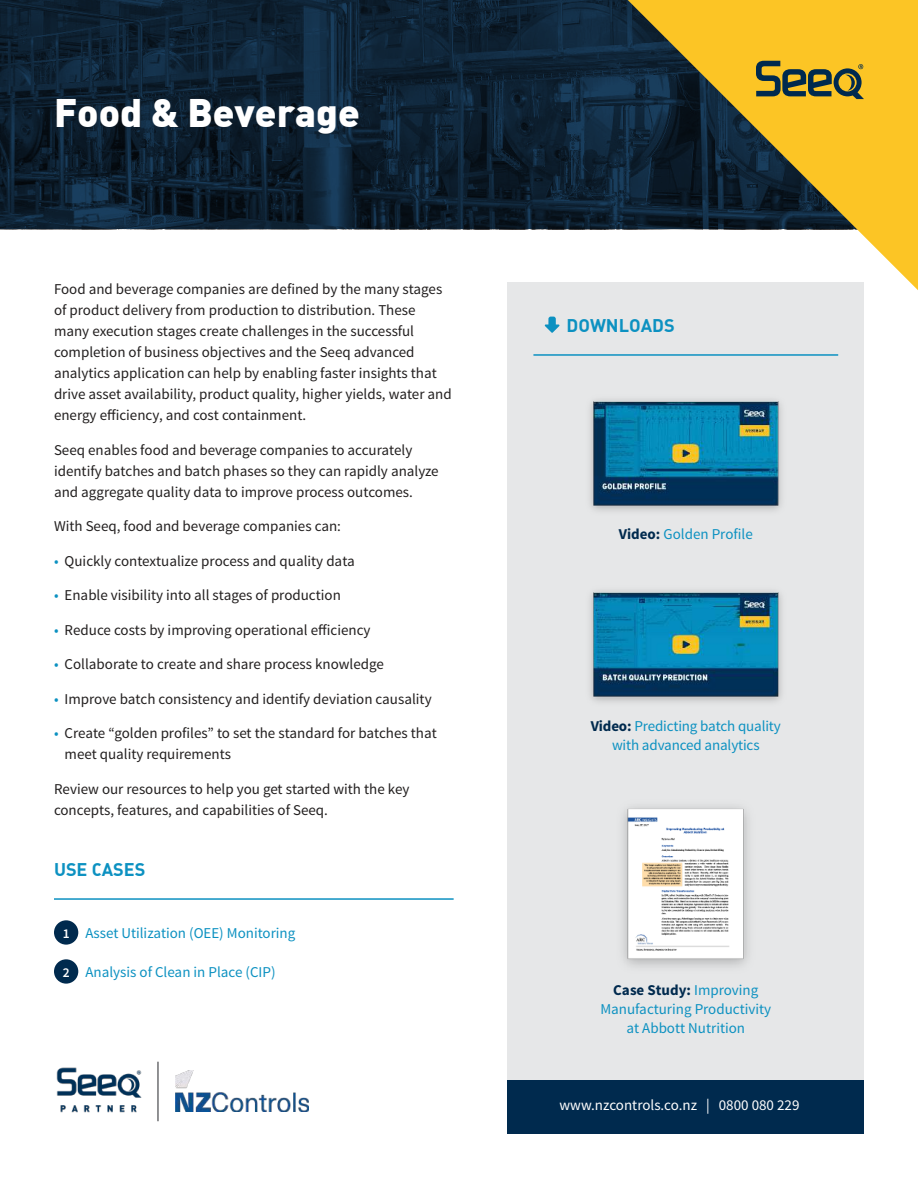
<style>
.page{position:relative;width:918px;height:1188px;background:#fff}
.page>*{position:absolute;margin:0;border:0;box-sizing:border-box;transform-origin:0 0}
.t1{font:900 39px "DIN Alternate";color:#fff}
.t2{font:700 18px "DIN Alternate";color:#0c91c1}
.t3{font:15px/21px "Source Sans Pro";color:#221f1f}
.t4{font:15px/18.8px "Source Sans Pro";color:#0c91c1;text-align:center}
.t5{font:15px "Source Sans Pro";color:#fff}
.t6{font:600 13.5px "Source Sans Pro";color:#fff}
.s1{color:#0c91c1}
.s2{font-weight:700;color:#002a4e}
</style>
<div class="page">
<svg style="left:0;top:0;width:628px;height:229px;background:#0e2234"></svg>
<svg style="left:628px;top:0;width:290px;height:290px;fill:#fcc525"></svg>
<svg style="left:756px;top:61px;width:108px;height:38px;background:#8c8036"></svg>
<div style="left:508px;top:283px;width:356px;height:851px;background:#e6e7e8"></div>
<hr style="left:533px;top:354px;width:305px;height:2px;background:#0c91c1">
<svg style="left:544px;top:317px;width:16px;height:16px"></svg>
<img style="left:623px;top:806px;width:126px;height:161px">
<div style="left:508px;top:1080px;width:356px;height:54px;background:#002a4e"></div>
<hr style="left:54px;top:898px;width:400px;height:2px;background:#0c91c1">
<div style="left:54px;top:920px;width:24px;height:25px;background:#002a4e;border-radius:50%"></div>
<div style="left:54px;top:959px;width:24px;height:25px;background:#002a4e;border-radius:50%"></div>
<img style="left:590px;top:399px;width:192px;height:112px">
<img style="left:590px;top:590px;width:192px;height:112px">
<img style="left:56px;top:1067px;width:86px;height:46px">
<hr style="left:157px;top:1062px;width:2px;height:59px;background:#6d6e71">
<img style="left:175px;top:1071px;width:134px;height:40px">
<h1 class="t1" style="left:54px;top:99px;width:307px">Food &amp; Beverage</h1>
<p class="t3" style="left:54px;top:280px;width:399px">Food and beverage companies are defined by the many stages of product delivery from production to distribution. These many execution stages create challenges in the successful completion of business objectives and the Seeq advanced analytics application can help by enabling faster insights that drive asset availability, product quality, higher yields, water and energy efficiency, and cost containment.</p>
<p class="t3" style="left:54px;top:440px;width:386px">Seeq enables food and beverage companies to accurately identify batches and batch phases so they can rapidly analyze and aggregate quality data to improve process outcomes.</p>
<p class="t3" style="left:54px;top:517px;width:288px">With Seeq, food and beverage companies can:</p>
<p class="t3" style="left:54px;top:551px;width:302px"><span class="s1">•</span> Quickly contextualize process and quality data</p>
<p class="t3" style="left:54px;top:586px;width:288px"><span class="s1">•</span> Enable visibility into all stages of production</p>
<p class="t3" style="left:54px;top:620px;width:318px"><span class="s1">•</span> Reduce costs by improving operational efficiency</p>
<p class="t3" style="left:54px;top:655px;width:332px"><span class="s1">•</span> Collaborate to create and share process knowledge</p>
<p class="t3" style="left:54px;top:689px;width:379px"><span class="s1">•</span> Improve batch consistency and identify deviation causality</p>
<p class="t3" style="left:65px;top:724px;width:374px;text-indent:-11px"><span class="s1">•</span> Create “golden profiles” to set the standard for batches that meet quality requirements</p>
<p class="t3" style="left:54px;top:779px;width:357px">Review our resources to help you get started with the key concepts, features, and capabilities of Seeq.</p>
<p class="t2" style="left:54px;top:859px;width:93px">USE CASES</p>
<p class="t6" style="left:63px;top:925px;width:8px">1</p>
<p class="t6" style="left:63px;top:964px;width:8px">2</p>
<p class="t4" style="left:86px;top:925px;width:211px">Asset Utilization (OEE) Monitoring</p>
<p class="t4" style="left:86px;top:964px;width:192px">Analysis of Clean in Place (CIP)</p>
<p class="t2" style="left:567px;top:315px;width:110px">DOWNLOADS</p>
<p class="t4" style="left:619px;top:526px;width:135px"><span class="s2">Video:</span> Golden Profile</p>
<p class="t4" style="left:591px;top:718px;width:192px"><span class="s2">Video:</span> Predicting batch quality with advanced analytics</p>
<p class="t4" style="left:600px;top:982px;width:172px"><span class="s2">Case Study:</span> Improving<br>Manufacturing Productivity at Abbott Nutrition</p>
<p class="t5" style="left:560px;top:1099px;width:241px">www.nzcontrols.co.nz | 0800 080 229</p>
</div>
